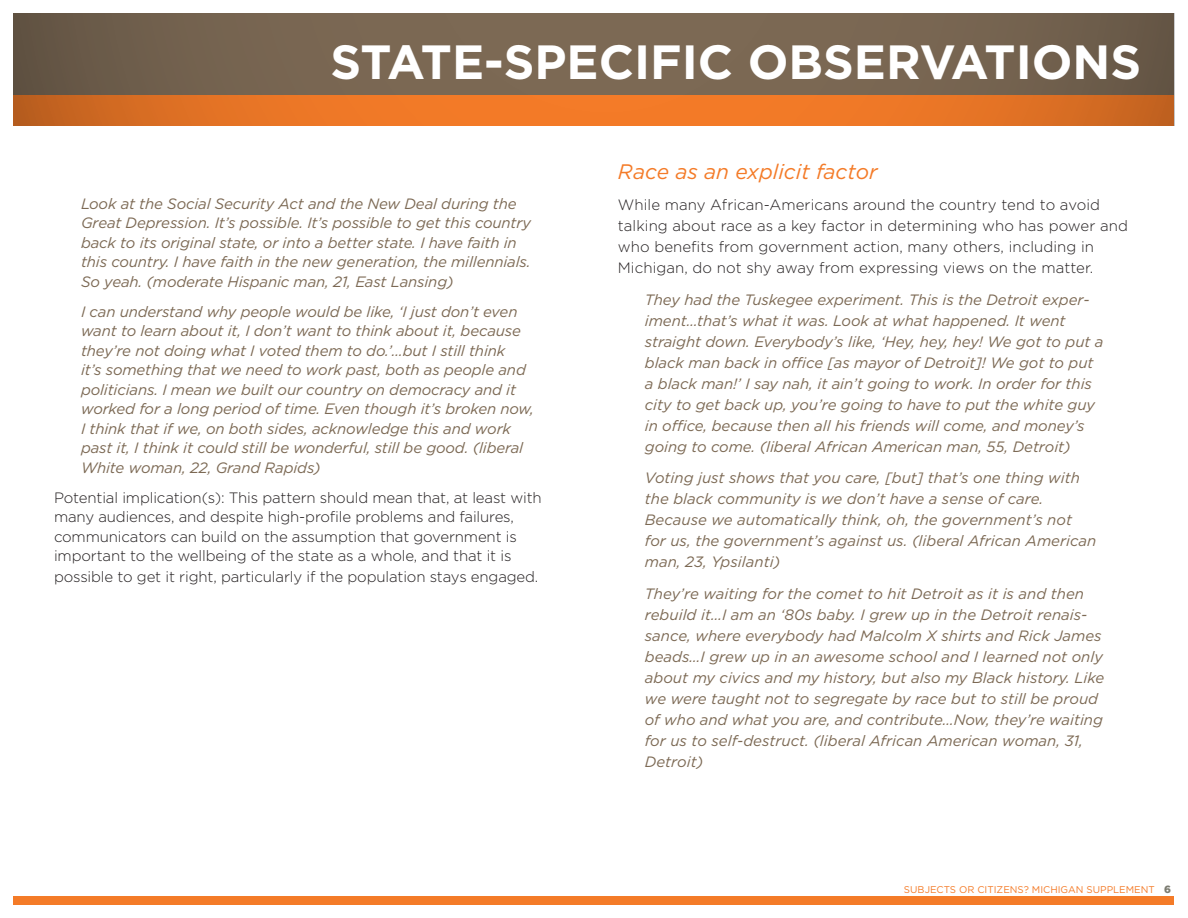
<style>
.page{position:relative;width:1188px;height:918px;background:#fff}
.page>*{position:absolute;margin:0;border:0;box-sizing:border-box;transform-origin:0 0}
.t1{font:700 48px "Gotham";color:#fff}
.SUB_SUPPLEMENT{font:italic 21px "Gotham";color:#f47b28}
.Quote_1_2{font:italic 15px/21px "Gotham";letter-spacing:-.01em;color:#7c6954}
.Copy{font:300 15px/19.5px "Gotham";letter-spacing:-.01em;color:#231f20}
.t2{font:900 10.5px "Gotham";color:#7c7c71}
.t3{font:9.75px "Gotham";color:#f47b28}
</style>
<div class="page">
<div style="left:14px;top:896px;width:1160px;height:8px;background:#f47b28"></div>
<svg style="left:14px;top:14px;width:1160px;height:111px;background:#936744"></svg>
<p class="t1" style="left:331px;top:34px;width:812px">STATE-SPECIFIC OBSERVATIONS</p>
<p class="Quote_1_2" style="left:81px;top:194px;width:451px;line-height:19.5px">Look at the Social Security Act and the New Deal during the Great Depression. It’s possible. It’s possible to get this country back to its original state, or into a better state. I have faith in this country. I have faith in the new generation, the millennials.<br>So yeah. (moderate Hispanic man, 21, East Lansing)</p>
<p class="Quote_1_2" style="left:81px;top:302px;width:454px;line-height:19.5px">I can understand why people would be like, ‘I just don’t even want to learn about it, I don’t want to think about it, because they’re not doing what I voted them to do.’…but I still think<br>it’s something that we need to work past, both as people and politicians. I mean we built our country on democracy and it worked for a long period of time. Even though it’s broken now, I think that if we, on both sides, acknowledge this and work past it, I think it could still be wonderful, still be good. (liberal White woman, 22, Grand Rapids)</p>
<p class="Copy" style="left:54px;top:488px;width:489px">Potential implication(s): This pattern should mean that, at least with many audiences, and despite high-profile problems and failures, communicators can build on the assumption that government is important to the wellbeing of the state as a whole, and that it is</p>
<p class="Copy" style="left:54px;top:567px;width:486px">possible to get it right, particularly if the population stays engaged.</p>
<p class="SUB_SUPPLEMENT" style="left:618px;top:160px;width:261px">Race as an explicit factor</p>
<p class="Copy" style="left:618px;top:194px;width:512px;line-height:21px">While many African-Americans around the country tend to avoid talking about race as a key factor in determining who has power and who benefits from government action, many others, including in Michigan, do not shy away from expressing views on the matter.</p>
<p class="Quote_1_2" style="left:645px;top:289px;width:460px">They had the Tuskegee experiment. This is the Detroit exper&shy;iment…that’s what it was. Look at what happened. It went straight down. Everybody’s like, ‘Hey, hey, hey! We got to put a black man back in office [as mayor of Detroit]! We got to put a black man!’ I say nah, it ain’t going to work. In order for this city to get back up, you’re going to have to put the white guy in office, because then all his friends will come, and money’s going to come. (liberal African American man, 55, Detroit)</p>
<p class="Quote_1_2" style="left:645px;top:467px;width:453px">Voting just shows that you care, [but] that’s one thing with the black community is we don’t have a sense of care.<br>Because we automatically think, oh, the government’s not for us, the government’s against us. (liberal African American man, 23, Ypsilanti)</p>
<p class="Quote_1_2" style="left:645px;top:583px;width:461px">They’re waiting for the comet to hit Detroit as it is and then rebuild it…I am an ‘80s baby. I grew up in the Detroit renais&shy;sance, where everybody had Malcolm X shirts and Rick James beads…I grew up in an awesome school and I learned not only about my civics and my history, but also my Black history. Like we were taught not to segregate by race but to still be proud of who and what you are, and contribute…Now, they’re waiting for us to self-destruct. (liberal African American woman, 31, Detroit)</p>
<p class="t3" style="left:904px;top:884px;width:252px">SUBJECTS OR CITIZENS? MICHIGAN SUPPLEMENT</p>
<p class="t2" style="left:1164px;top:883px;width:8px">6</p>
</div>
